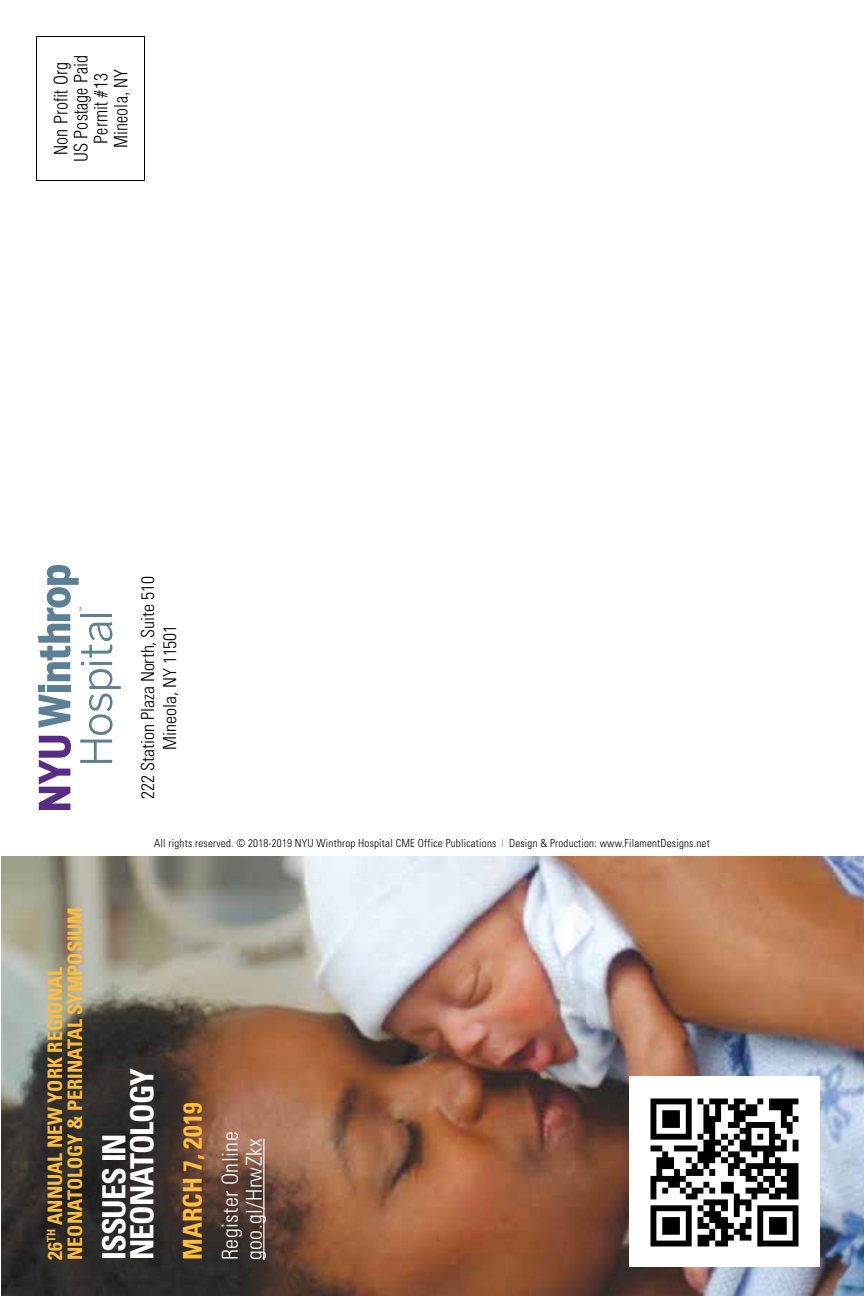
<style>
.page{position:relative;width:864px;height:1296px;background:#fff}
.page>*{position:absolute;margin:0;border:0;box-sizing:border-box;transform-origin:0 0}
.t1{font:700 condensed 32px/28px "Univers";letter-spacing:-.035em;color:#fff}
.t2{font:700 condensed 26px "Univers";color:#fdbd3d}
.t3{font:300 condensed 22px/24px "Univers";letter-spacing:.02em;color:#fff}
.t4{font:700 condensed 20px "Univers";color:#fdbd3d}
.t5{font:300 condensed 18px/20px "Helvetica";letter-spacing:.01em;color:#000;text-align:center}
.t6{font:300 condensed 18px/22px "Univers";color:#000;text-align:center}
.t7{font:300 condensed 11px "Univers";letter-spacing:.02em;color:#000}
</style>
<div class="page">
<img style="left:2px;top:857px;width:862px;height:439px">
<div style="left:36px;top:36px;width:109px;height:145px;border:1px solid #000"></div>
<img style="left:630px;top:1076px;width:190px;height:191px">
<svg style="left:38px;top:565px;width:83px;height:245px"></svg>
<hr style="left:263px;top:1139px;width:1px;height:121px;background:#fff">
<h3 class="t5" style="left:51px;top:162px;width:109px;rotate:-90deg">Non Profit Org<br>US Postage Paid<br>Permit #13<br>Mineola, NY</h3>
<h3 class="t6" style="left:137px;top:799px;width:225px;rotate:-90deg">222 Station Plaza North, Suite 510<br>Mineola, NY 11501</h3>
<p class="t7" style="left:154px;top:836px;width:557px">All rights reserved. © 2018-2019 NYU Winthrop Hospital CME Office Publications Design &amp; Production: www.FilamentDesigns.net</p>
<h3 class="t4" style="left:63px;top:1260px;width:355px;rotate:-90deg">NEONATOLOGY &amp; PERINATAL SYMPOSIUM</h3>
<h3 class="t4" style="left:43px;top:1260px;width:294px;rotate:-90deg">26<sup>TH</sup> ANNUAL NEW YORK REGIONAL</h3>
<h1 class="t1" style="left:100px;top:1260px;width:193px;rotate:-90deg">ISSUES IN<br>NEONATOLOGY</h1>
<h2 class="t2" style="left:177px;top:1260px;width:159px;rotate:-90deg">MARCH 7, 2019</h2>
<h3 class="t3" style="left:218px;top:1260px;width:130px;rotate:-90deg">Register Online goo.gl/HrwZkx</h3>
</div>
